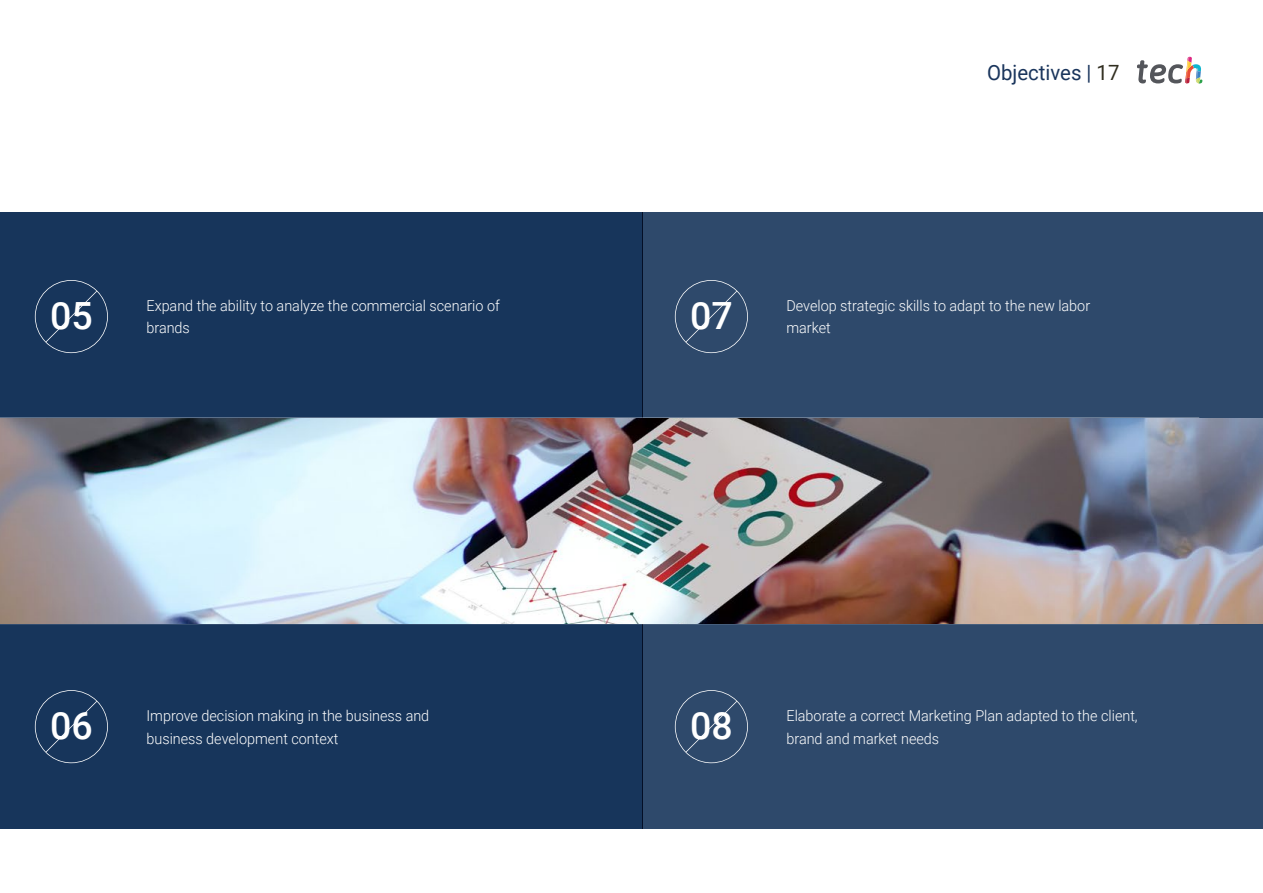
<style>
.page{position:relative;width:1263px;height:893px;background:#fff}
.page>*{position:absolute;margin:0;border:0;box-sizing:border-box;transform-origin:0 0}
.t1{font:500 37.5px "Roboto";color:#fff}
.t2{font:21px "Roboto";color:#1a355c}
.t3{font:300 15px/22.5px "Roboto";color:#fff;scale:.96 1}
.s1{color:#312e20}
</style>
<div class="page">
<svg style="left:1137px;top:57px;width:65px;height:27px"></svg>
<div style="left:0;top:213px;width:642px;height:616px;background:#17355b"></div>
<div style="left:642px;top:213px;width:621px;height:616px;background:#2e496b"></div>
<svg style="left:35px;top:280px;width:73px;height:73px"></svg>
<svg style="left:675px;top:280px;width:73px;height:73px"></svg>
<svg style="left:35px;top:690px;width:73px;height:73px"></svg>
<svg style="left:675px;top:690px;width:73px;height:73px"></svg>
<hr style="left:0;top:623px;width:1199px;height:1px;background:#fff">
<img style="left:0;top:418px;width:1263px;height:205px">
<h2 class="t2" style="left:987px;top:57px;width:134px">Objectives | <span class="s1">17</span></h2>
<p class="t3" style="left:146px;top:294px;width:370px">Expand the ability to analyze the commercial scenario of brands</p>
<p class="t3" style="left:786px;top:294px;width:318px">Develop strategic skills to adapt to the new labor</p>
<h1 class="t1" style="left:50px;top:290px;width:44px">05</h1>
<h1 class="t1" style="left:690px;top:290px;width:44px">07</h1>
<p class="t3" style="left:786px;top:316px;width:48px">market</p>
<p class="t3" style="left:146px;top:704px;width:296px">Improve decision making in the business and business development context</p>
<p class="t3" style="left:786px;top:704px;width:367px">Elaborate a correct Marketing Plan adapted to the client,</p>
<h1 class="t1" style="left:50px;top:700px;width:44px">06</h1>
<h1 class="t1" style="left:690px;top:700px;width:44px">08</h1>
<p class="t3" style="left:786px;top:726px;width:161px">brand and market needs</p>
</div>
